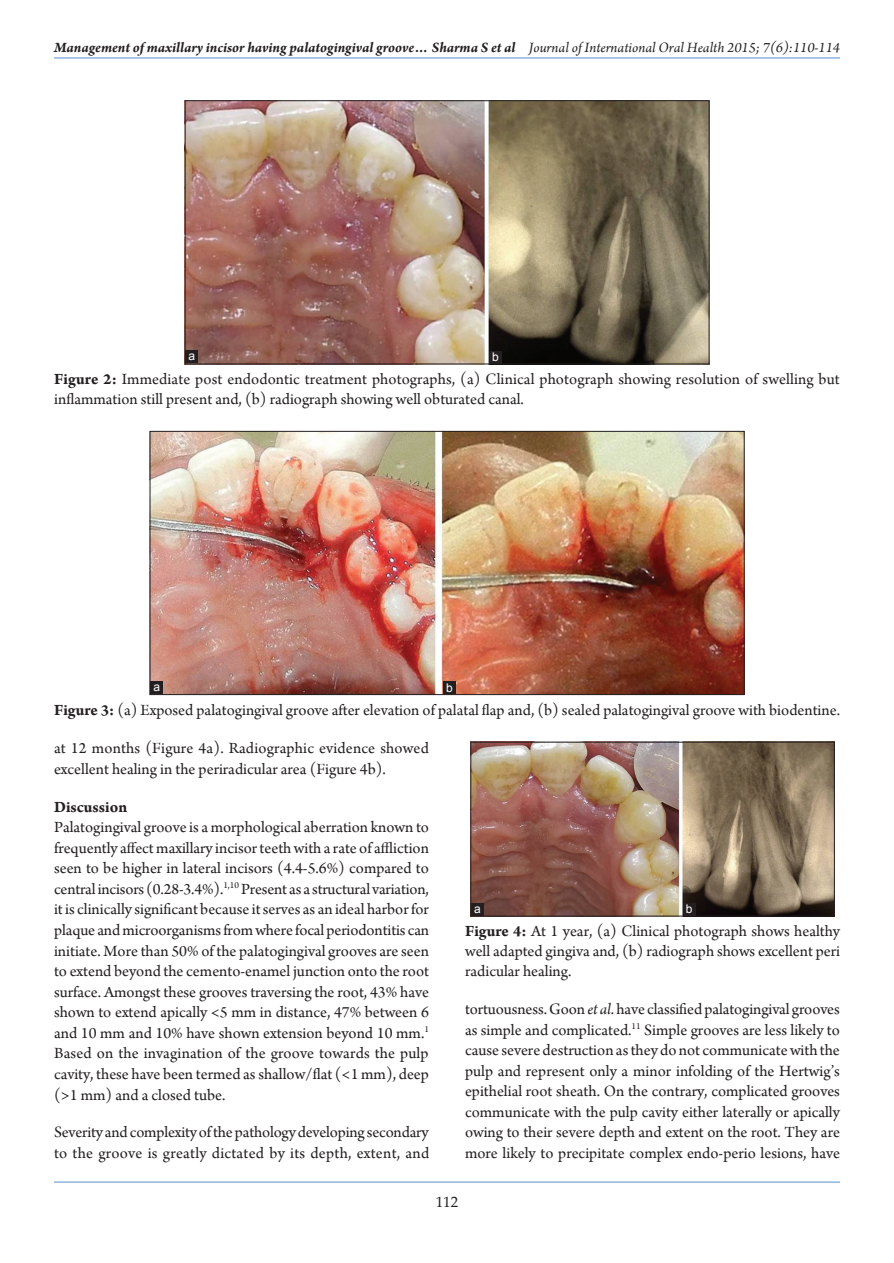
<style>
.page{position:relative;width:894px;height:1263px;background:#fff}
.page>*{position:absolute;margin:0;border:0;box-sizing:border-box;transform-origin:0 0}
.TX{font:16.5px/20.5px "Arno Pro";color:#231f20}
.FGC{font:16.5px/19.8px "Arno Pro";color:#231f20}
.t1{font:700 16.5px "Arno Pro";color:#231f20}
.RH1{font:italic 700 15px "Arno Pro";color:#231f20}
.t2{font:15px "Palatino Linotype";color:#231f20}
.LABEL{font:12px "Arial";color:#fff}
.s1{font-weight:400}
.s2{font-weight:700}
.s3{font-style:italic}
</style>
<div class="page">
<hr style="left:54px;top:1181px;width:785px;height:1px;background:#90b2dd">
<hr style="left:54px;top:57px;width:785px;height:2px;background:#90b2dd">
<img style="left:187px;top:102px;width:520px;height:260px">
<div style="left:185px;top:100px;width:524px;height:264px;border:1px solid #231f20"></div>
<div style="left:489px;top:351px;width:12px;height:12px;background:#231f20"></div>
<div style="left:185px;top:350px;width:13px;height:13px;background:#231f20"></div>
<img style="left:152px;top:433px;width:590px;height:260px">
<div style="left:150px;top:431px;width:594px;height:264px;border:1px solid #231f20"></div>
<div style="left:443px;top:681px;width:12px;height:13px;background:#231f20"></div>
<div style="left:150px;top:681px;width:13px;height:13px;background:#231f20"></div>
<img style="left:472px;top:744px;width:360px;height:170px">
<div style="left:470px;top:742px;width:364px;height:174px;border:1px solid #231f20"></div>
<div style="left:682px;top:902px;width:13px;height:13px;background:#231f20"></div>
<div style="left:471px;top:903px;width:12px;height:13px;background:#231f20"></div>
<p class="RH1" style="left:54px;top:39px;width:787px">Management of maxillary incisor having palatogingival groove… Sharma S et al <span class="s1">Journal of International Oral Health 2015; 7(6):110-114</span></p>
<p class="LABEL" style="left:188px;top:348px;width:8px">a</p>
<p class="LABEL" style="left:492px;top:349px;width:8px">b</p>
<p class="FGC" style="left:54px;top:370px;width:786px"><span class="s2">Figure 2:</span> Immediate post endodontic treatment photographs, (a) Clinical photograph showing resolution of swelling but inflammation still present and, (b) radiograph showing well obturated canal.</p>
<p class="LABEL" style="left:153px;top:678px;width:8px">a</p>
<p class="LABEL" style="left:446px;top:679px;width:8px">b</p>
<p class="FGC" style="left:54px;top:701px;width:787px"><span class="s2">Figure 3:</span> (a) Exposed palatogingival groove after elevation of palatal flap and, (b) sealed palatogingival groove with biodentine.</p>
<p class="TX" style="left:54px;top:739px;width:376px">at 12 months (Figure 4a). Radiographic evidence showed excellent healing in the periradicular area (Figure 4b).</p>
<h1 class="t1" style="left:54px;top:797px;width:75px">Discussion</h1>
<p class="TX" style="left:54px;top:817px;width:376px;text-align:justify">Palatogingival groove is a morphological aberration known to frequently affect maxillary incisor teeth with a rate of affliction seen to be higher in lateral incisors (4.4-5.6%) compared to central incisors (0.28-3.4%).<sup>1,10</sup> Present as a structural variation, it is clinically significant because it serves as an ideal harbor for plaque and microorganisms from where focal periodontitis can initiate. More than 50% of the palatogingival grooves are seen to extend beyond the cemento-enamel junction onto the root surface. Amongst these grooves traversing the root, 43% have shown to extend apically &lt;5 mm in distance, 47% between 6 and 10 mm and 10% have shown extension beyond 10 mm.<sup>1<br></sup>Based on the invagination of the groove towards the pulp cavity, these have been termed as shallow/flat (&lt;1 mm), deep (&gt;1 mm) and a closed tube.</p>
<p class="TX" style="left:54px;top:1123px;width:376px">Severity and complexity of the pathology developing secondary to the groove is greatly dictated by its depth, extent, and</p>
<p class="LABEL" style="left:474px;top:900px;width:8px">a</p>
<p class="LABEL" style="left:685px;top:901px;width:8px">b</p>
<p class="FGC" style="left:465px;top:922px;width:376px;text-align:justify"><span class="s2">Figure 4:</span> At 1 year, (a) Clinical photograph shows healthy well adapted gingiva and, (b) radiograph shows excellent peri radicular healing.</p>
<p class="TX" style="left:465px;top:1000px;width:376px;text-align:justify">tortuousness. Goon <span class="s3">et al</span>. have classified palatogingival grooves as simple and complicated.<sup>11</sup> Simple grooves are less likely to cause severe destruction as they do not communicate with the pulp and represent only a minor infolding of the Hertwig’s epithelial root sheath. On the contrary, complicated grooves communicate with the pulp cavity either laterally or apically owing to their severe depth and extent on the root. They are more likely to precipitate complex endo-perio lesions, have</p>
<p class="t2" style="left:435px;top:1191px;width:24px">112</p>
</div>
